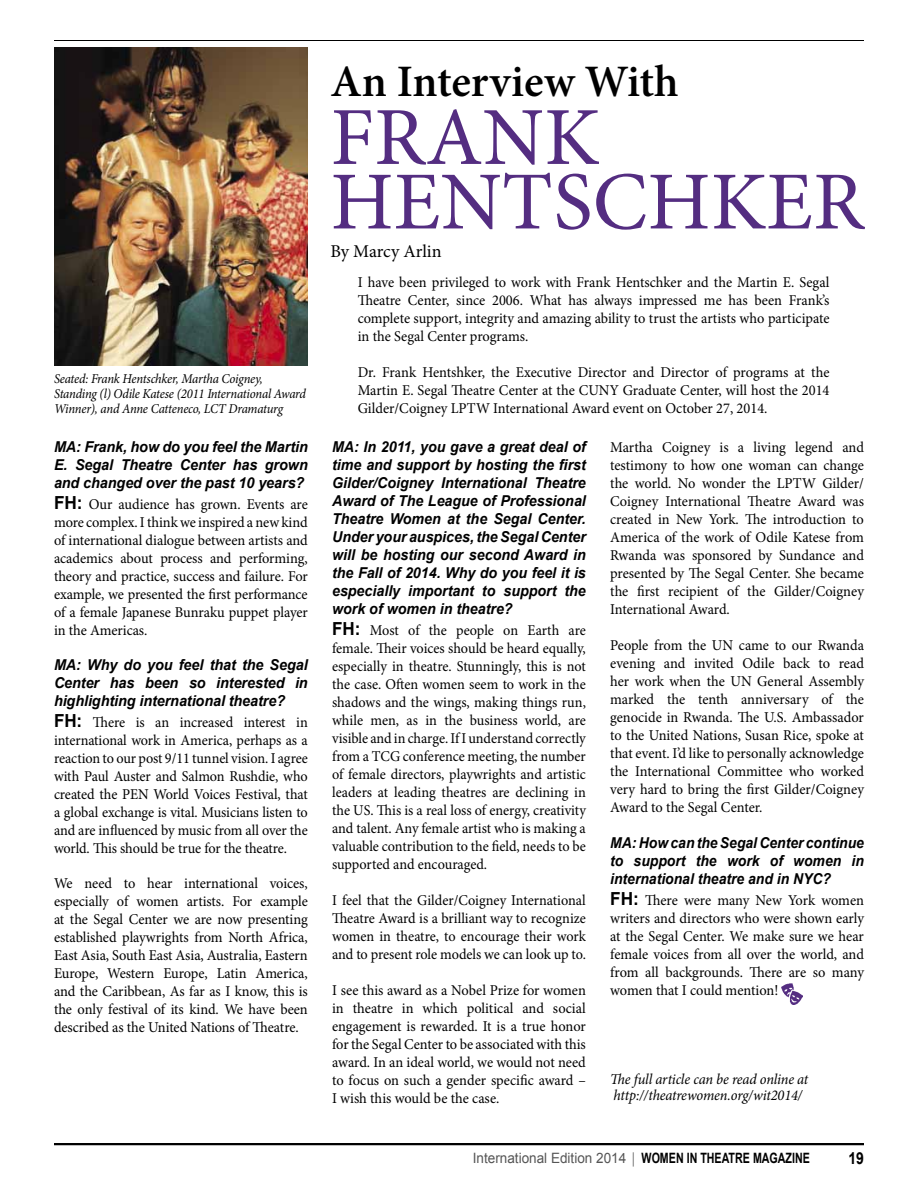
<style>
.page{position:relative;width:918px;height:1188px;background:#fff}
.page>*{position:absolute;margin:0;border:0;box-sizing:border-box;transform-origin:0 0}
.t1{font:82.5px/64.5px "Minion Pro";color:#542d81}
.t2{font:600 45px "Minion Pro";letter-spacing:-.005em;color:#000}
.t3{font:18px "Minion Pro";letter-spacing:-.005em;color:#000}
.t4{font:700 16.5px "Arial";color:#000;scale:.85 1}
.t5{font:15px/18px "Minion Pro";letter-spacing:-.005em;color:#000;text-align:justify;scale:.96 1}
.t6{font:15px/18px "Minion Pro";letter-spacing:-.005em;color:#000;text-align:justify;scale:.95 1}
.t7{font:italic 700 15px/18px "Arial";letter-spacing:-.005em;color:#000;text-align:justify;scale:.95 1}
.t8{font:italic 700 15px/18px "Arial";letter-spacing:-.005em;color:#000;text-align:justify;scale:.96 1}
.t9{font:italic 700 15px/18px "Arial";letter-spacing:-.005em;color:#000;text-align:justify;scale:.93 1}
.t10{font:italic 15px/16.5px "Minion Pro";letter-spacing:-.01em;color:#000;scale:.96 1}
.t11{font:14.25px "Arial";color:#555;scale:.95 1}
.t12{font:italic 13.5px/15px "Minion Pro";letter-spacing:-.02em;color:#000;scale:.94 1}
.s1{font-family:"Arial";font-weight:700;font-size:18px}
.s2{font-family:"Myriad Pro"}
.s3{font-weight:700;color:#000}
</style>
<div class="page">
<hr style="left:54px;top:1143px;width:810px;height:2px;background:#000">
<hr style="left:54px;top:40px;width:810px;height:1px;background:#000">
<img style="left:54px;top:48px;width:254px;height:317px">
<img style="left:782px;top:984px;width:21px;height:21px">
<p class="t12" style="left:54px;top:371px;width:270px">Seated: Frank Hentschker, Martha Coigney,<br>Standing (l) Odile Katese (2011 International Award<br>Winner), and Anne Catteneco, LCT Dramaturg</p>
<p class="t8" style="left:54px;top:437px;width:266px">MA: Frank, how do you feel the Martin E. Segal Theatre Center has grown and changed over the past 10 years?</p>
<p class="t5" style="left:54px;top:495px;width:266px"><span class="s1">FH :</span> Our audience has grown. Events are more complex. I think we inspired a new kind of international dialogue between artists and academics about process and performing, theory and practice, success and failure. For example, we presented the first performance of a female Japanese Bunraku puppet player in the Americas.</p>
<p class="t8" style="left:54px;top:655px;width:266px">MA: Why do you feel that the Segal Center has been so interested in highlighting international theatre?</p>
<p class="t6" style="left:54px;top:714px;width:269px"><span class="s1">FH :</span> There is an increased interest in international work in America, perhaps as a reaction to our post 9/11 tunnel vision. I agree with Paul Auster and Salmon Rushdie, who created the PEN World Voices Festival, that a global exchange is vital. Musicians listen to and are influenced by music from all over the world. This should be true for the theatre.</p>
<p class="t5" style="left:54px;top:874px;width:266px">We need to hear international voices, especially of women artists. For example at the Segal Center we are now presenting established playwrights from North Africa, East Asia, South East Asia, Australia, Eastern Europe, Western Europe, Latin America, and the Caribbean, As far as I know, this is the only festival of its kind. We have been described as the United Nations of Theatre.</p>
<h2 class="t2" style="left:330px;top:51px;width:350px">An Interview With</h2>
<h1 class="t1" style="left:330px;top:106px;width:535px">FRANK<br>HENTSCHKER</h1>
<p class="t3" style="left:330px;top:239px;width:113px">By Marcy Arlin</p>
<p class="t5" style="left:358px;top:274px;width:493px">I have been privileged to work with Frank Hentschker and the Martin E. Segal Theatre Center, since 2006. What has always impressed me has been Frank’s complete support, integrity and amazing ability to trust the artists who participate in the Segal Center programs.</p>
<p class="t5" style="left:358px;top:364px;width:493px">Dr. Frank Hentshker, the Executive Director and Director of programs at the Martin E. Segal Theatre Center at the CUNY Graduate Center, will host the 2014<br>Gilder/Coigney LPTW International Award event on October 27, 2014.</p>
<p class="t7" style="left:332px;top:437px;width:269px">MA: In 2011, you gave a great deal of time and support by hosting the first Gilder/Coigney International Theatre Award of The League of Professional Theatre Women at the Segal Center.<br>Under your auspices, the Segal Center will be hosting our second Award in the Fall of 2014. Why do you feel it is especially important to support the work of women in theatre?</p>
<p class="t6" style="left:332px;top:621px;width:269px"><span class="s1">FH :</span> Most of the people on Earth are female. Their voices should be heard equally, especially in theatre. Stunningly, this is not the case. Often women seem to work in the shadows and the wings, making things run, while men, as in the business world, are visible and in charge. If I understand correctly from a TCG conference meeting, the number of female directors, playwrights and artistic leaders at leading theatres are declining in the US. This is a real loss of energy, creativity and talent. Any female artist who is making a valuable contribution to the field, needs to be supported and encouraged.</p>
<p class="t6" style="left:332px;top:891px;width:269px">I feel that the Gilder/Coigney International Theatre Award is a brilliant way to recognize women in theatre, to encourage their work and to present role models we can look up to.</p>
<p class="t5" style="left:332px;top:981px;width:266px">I see this award as a Nobel Prize for women in theatre in which political and social engagement is rewarded. It is a true honor for the Segal Center to be associated with this award. In an ideal world, we would not need to focus on such a gender specific award – I wish this would be the case.</p>
<p class="t5" style="left:610px;top:438px;width:266px">Martha Coigney is a living legend and testimony to how one woman can change the world. No wonder the LPTW Gilder/ Coigney International Theatre Award was created in New York. The introduction to America of the work of Odile Katese from Rwanda was sponsored by Sundance and presented by The Segal Center. She became the first recipient of the Gilder/Coigney International Award.</p>
<p class="t5" style="left:610px;top:636px;width:266px">People from the UN came to our Rwanda evening and invited Odile back to read her work when the UN General Assembly marked the tenth anniversary of the genocide in Rwanda. The U.S. Ambassador to the United Nations, Susan Rice, spoke at that event. I’d like to personally acknowledge the International Committee who worked very hard to bring the first Gilder/Coigney Award to the Segal Center.</p>
<p class="t9" style="left:610px;top:833px;width:274px">MA: How can the Segal Center continue to support the work of women in international theatre and in NYC?</p>
<p class="t5" style="left:610px;top:891px;width:266px"><span class="s1">FH :</span> There were many New York women writers and directors who were shown early at the Segal Center. We make sure we hear female voices from all over the world, and from all backgrounds. There are so many women that I could mention!</p>
<p class="t10" style="left:610px;top:1071px;width:208px">The full article can be read online at http://theatrewomen.org/wit2014/</p>
<p class="t11" style="left:473px;top:1150px;width:356px">International Edition 2014 <span class="s2">|</span> <span class="s3">WOMEN IN THEATRE MAGAZINE</span></p>
<p class="t4" style="left:848px;top:1149px;width:20px">19</p>
</div>
